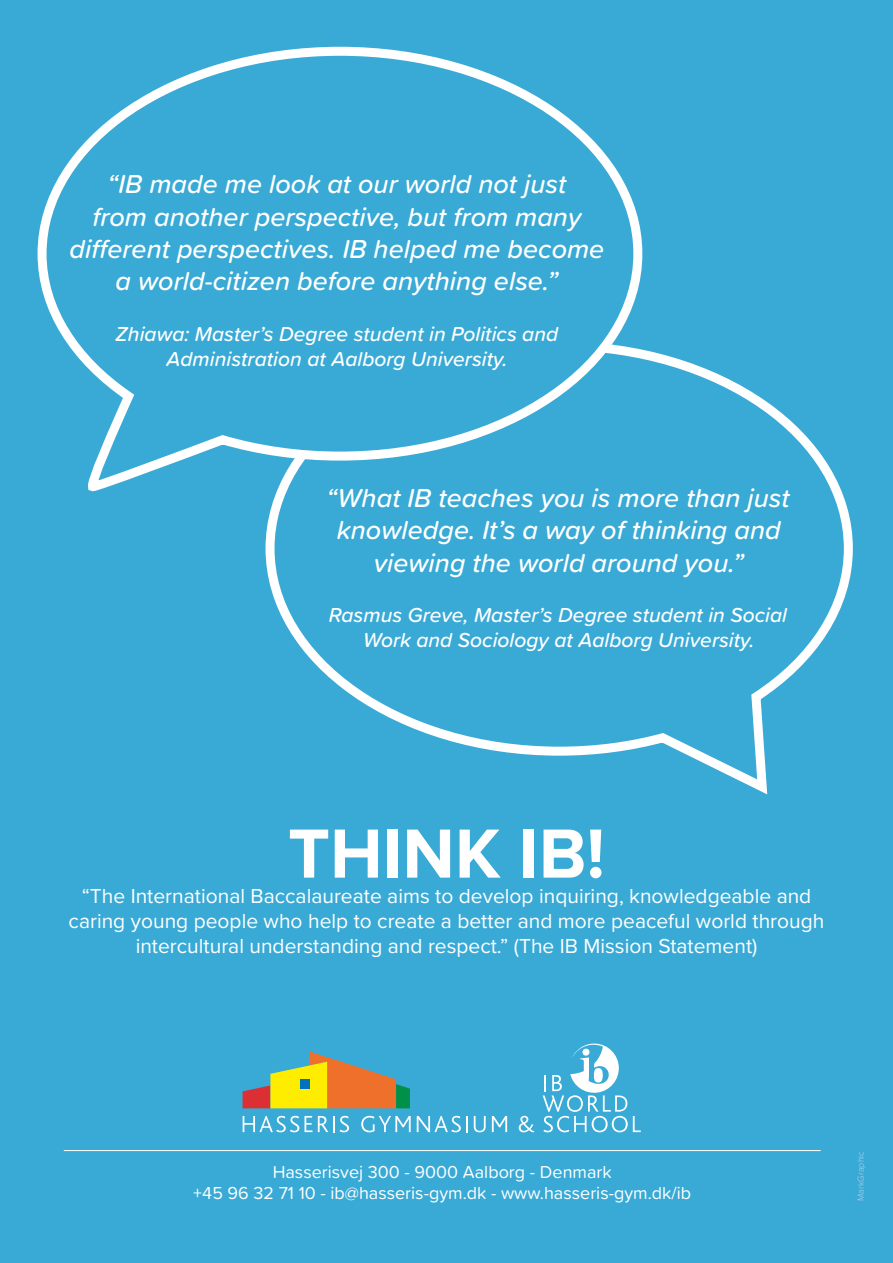
<style>
.page{position:relative;width:893px;height:1263px;background:#39aad6}
.page>*{position:absolute;margin:0;border:0;box-sizing:border-box;transform-origin:0 0}
.t1{font:700 72px "Proxima Nova";color:#fff}
.t2{font:italic 500 27px/32.4px "Proxima Soft";color:#fff;text-align:center}
.t3{font:21px/25.2px "Proxima Nova";color:#fff;text-align:center}
.t4{font:italic 500 21px/25.2px "Proxima Soft";color:#fff;text-align:center}
.t5{font:18px/21px "Proxima Soft";color:#fff;text-align:center}
.t6{font:300 9px "Proxima Soft";color:#b0d4ec}
</style>
<div class="page">
<svg style="left:265px;top:350px;width:588px;height:445px"></svg>
<svg style="left:243px;top:1051px;width:167px;height:57px"></svg>
<div style="left:300px;top:1079px;width:9px;height:9px;background:#0072bb"></div>
<svg style="left:243px;top:1116px;width:69px;height:16px"></svg>
<svg style="left:318px;top:1116px;width:16px;height:16px"></svg>
<svg style="left:340px;top:1116px;width:9px;height:16px"></svg>
<svg style="left:361px;top:1116px;width:50px;height:16px"></svg>
<svg style="left:417px;top:1116px;width:51px;height:16px"></svg>
<svg style="left:474px;top:1116px;width:12px;height:16px"></svg>
<svg style="left:492px;top:1116px;width:15px;height:16px"></svg>
<svg style="left:519px;top:1116px;width:15px;height:16px"></svg>
<svg style="left:543px;top:1043px;width:98px;height:89px"></svg>
<div style="left:582px;top:1049px;width:7px;height:7px;background:#fff;border-radius:50%"></div>
<hr style="left:64px;top:1150px;width:757px;height:1px;background:#fff">
<svg style="left:37px;top:46px;width:610px;height:450px"></svg>
<p class="t2" style="left:70px;top:167px;width:536px">“IB made me look at our world not just<br>from another perspective, but from many different perspectives. IB helped me become a world-citizen before anything else.”</p>
<p class="t4" style="left:116px;top:320px;width:444px">Zhiawa: Master’s Degree student in Politics and<br>Administration at Aalborg University.</p>
<p class="t2" style="left:326px;top:480px;width:465px">“What IB teaches you is more than just knowledge. It’s a way of thinking and viewing the world around you.”</p>
<p class="t4" style="left:329px;top:601px;width:460px">Rasmus Greve, Master’s Degree student in Social<br>Work and Sociology at Aalborg University.</p>
<h1 class="t1" style="left:288px;top:800px;width:318px">THINK IB!</h1>
<p class="t3" style="left:69px;top:882px;width:757px">“The International Baccalaureate aims to develop inquiring, knowledgeable and caring young people who help to create a better and more peaceful world through intercultural understanding and respect.” (The IB Mission Statement)</p>
<p class="t5" style="left:193px;top:1160px;width:499px">Hasserisvej 300 - 9000 Aalborg - Denmark<br>+45 96 32 71 10 - ib@hasseris-gym.dk - www.hasseris-gym.dk/ib</p>
<p class="t6" style="left:854px;top:1201px;width:51px;rotate:-90deg">MarkGraphic</p>
</div>
